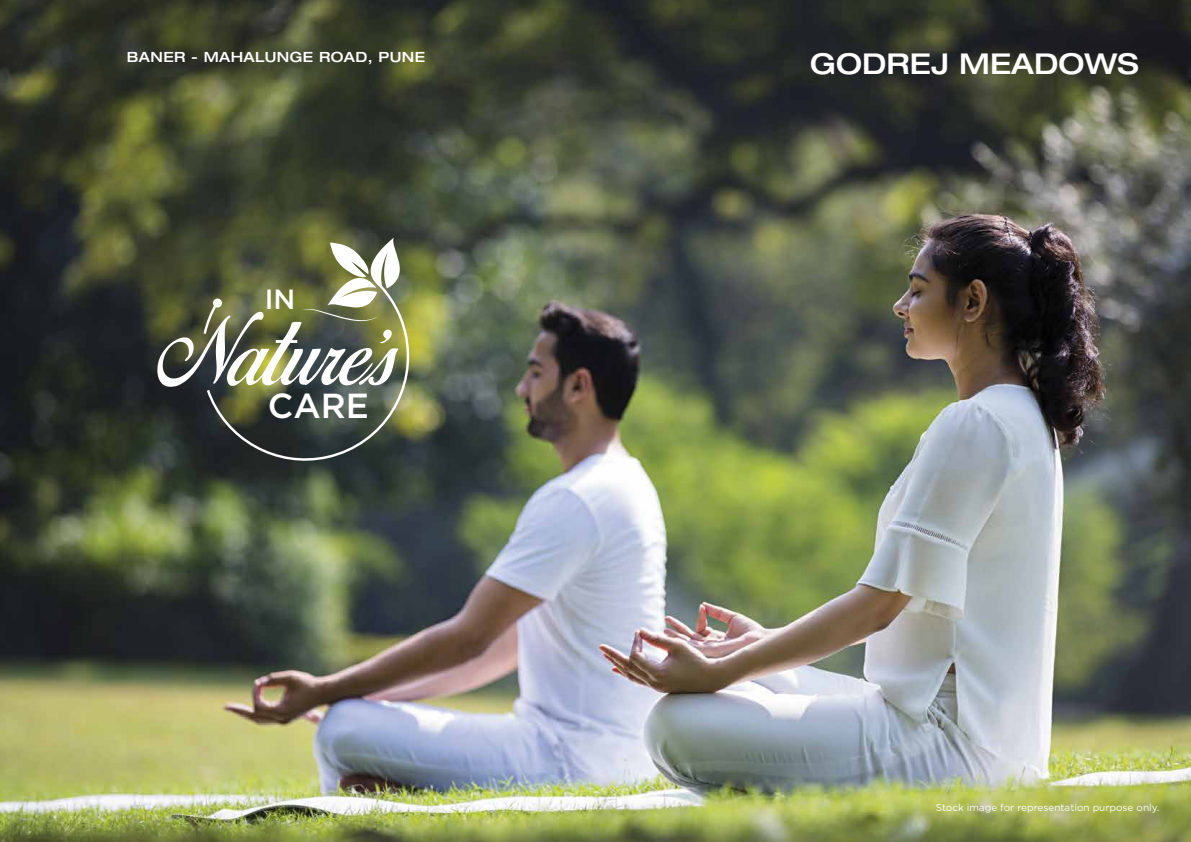
<style>
.page{position:relative;width:1191px;height:842px;background:#fff}
.page>*{position:absolute;margin:0;border:0;box-sizing:border-box;transform-origin:0 0}
.t1{font:500 34.8px "Gotham";color:#fff}
.t2{font:500 expanded 28.8px "Helvetica Neue";color:#fff}
.t3{font:500 27.8px "Gotham";color:#fff}
.t4{font:500 expanded 14.1px "Helvetica Neue";letter-spacing:.025em;color:#fff}
.t5{font:10px "Gotham";color:#fff}
</style>
<div class="page">
<img style="left:0;top:0;width:1191px;height:842px">
<svg style="left:205px;top:279px;width:216px;height:193px;background:#474d3f"></svg>
<svg style="left:157px;top:238px;width:254px;height:149px"></svg>
<h3 class="t4" style="left:127px;top:48px;width:300px">BANER - MAHALUNGE ROAD, PUNE</h3>
<h2 class="t2" style="left:810px;top:46px;width:330px">GODREJ MEADOWS</h2>
<h3 class="t3" style="left:265px;top:281px;width:32px">IN</h3>
<h1 class="t1" style="left:268px;top:383px;width:103px">CARE</h1>
<p class="t5" style="left:935px;top:802px;width:225px">Stock image for representation purpose only.</p>
</div>
